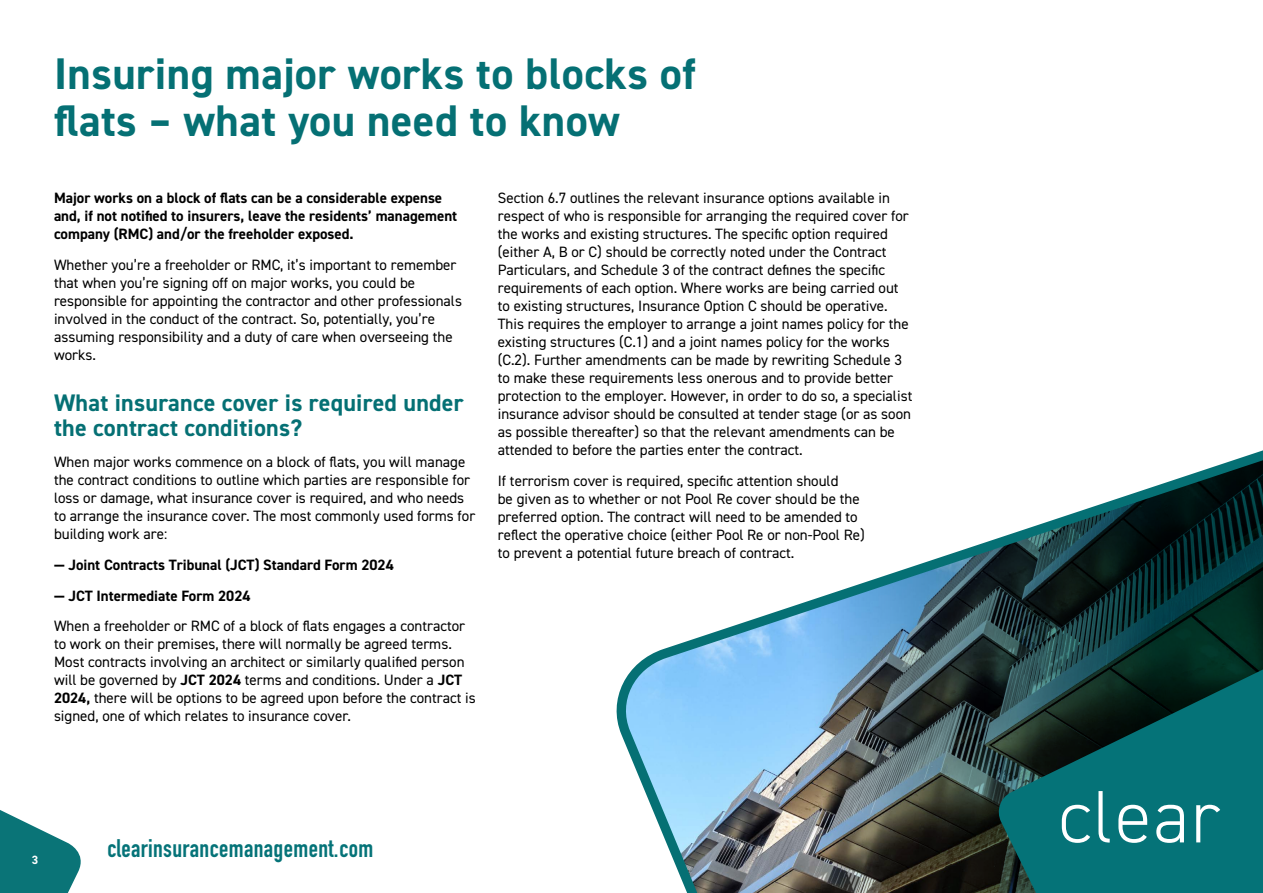
<style>
.page{position:relative;width:1263px;height:893px;background:#fff}
.page>*{position:absolute;margin:0;border:0;box-sizing:border-box;transform-origin:0 0}
.t1{font:700 44.4px/47.1px "DIN2014";letter-spacing:.01em;color:#057074}
.t2{font:700 25.05px "DIN Condensed";letter-spacing:.015em;color:#057378}
.t3{font:700 24px/25.5px "DIN2014";letter-spacing:.01em;color:#057074}
.t4{font:15px/18px "DIN2014";color:#000}
.t5{font:700 15px/18px "DIN2014";color:#000}
.t6{font:700 12px "DIN2014";color:#fff}
.s1{font-weight:700}
</style>
<div class="page">
<img style="left:616px;top:450px;width:647px;height:443px">
<svg style="left:0;top:810px;width:81px;height:83px"></svg>
<svg style="left:996px;top:657px;width:267px;height:236px;background:#0c595a"></svg>
<svg style="left:1062px;top:805px;width:28px;height:38px"></svg>
<svg style="left:1098px;top:791px;width:12px;height:51px"></svg>
<svg style="left:1118px;top:805px;width:29px;height:38px"></svg>
<svg style="left:1156px;top:805px;width:28px;height:38px"></svg>
<svg style="left:1196px;top:805px;width:24px;height:37px"></svg>
<h1 class="t1" style="left:54px;top:49px;width:643px">Insuring major works to blocks of flats – what you need to know</h1>
<p class="t5" style="left:54px;top:189px;width:405px">Major works on a block of flats can be a considerable expense and, if not notified to insurers, leave the residents’ management company (RMC) and/or the freeholder exposed.</p>
<p class="t4" style="left:54px;top:255px;width:410px">Whether you’re a freeholder or RMC, it’s important to remember that when you’re signing off on major works, you could be responsible for appointing the contractor and other professionals involved in the conduct of the contract. So, potentially, you’re assuming responsibility and a duty of care when overseeing the works.</p>
<h3 class="t3" style="left:54px;top:389px;width:411px">What insurance cover is required under the contract conditions?</h3>
<p class="t4" style="left:54px;top:453px;width:423px">When major works commence on a block of flats, you will manage the contract conditions to outline which parties are responsible for loss or damage, what insurance cover is required, and who needs to arrange the insurance cover. The most commonly used forms for building work are:</p>
<p class="t5" style="left:54px;top:555px;width:341px">— Joint Contracts Tribunal (JCT) Standard Form 2024</p>
<p class="t5" style="left:54px;top:586px;width:198px">— JCT Intermediate Form 2024</p>
<p class="t4" style="left:54px;top:617px;width:423px">When a freeholder or RMC of a block of flats engages a contractor to work on their premises, there will normally be agreed terms.<br>Most contracts involving an architect or similarly qualified person will be governed by <span class="s1">JCT 2024</span> terms and conditions. Under a <span class="s1">JCT 2024,</span> there will be options to be agreed upon before the contract is signed, one of which relates to insurance cover.</p>
<p class="t4" style="left:498px;top:189px;width:416px">Section 6.7 outlines the relevant insurance options available in respect of who is responsible for arranging the required cover for the works and existing structures. The specific option required (either A, B or C) should be correctly noted under the Contract Particulars, and Schedule 3 of the contract defines the specific requirements of each option. Where works are being carried out to existing structures, Insurance Option C should be operative.<br>This requires the employer to arrange a joint names policy for the existing structures (C.1) and a joint names policy for the works (C.2). Further amendments can be made by rewriting Schedule 3 to make these requirements less onerous and to provide better protection to the employer. However, in order to do so, a specialist insurance advisor should be consulted at tender stage (or as soon as possible thereafter) so that the relevant amendments can be attended to before the parties enter the contract.</p>
<p class="t4" style="left:498px;top:471px;width:368px">If terrorism cover is required, specific attention should<br>be given as to whether or not Pool Re cover should be the preferred option. The contract will need to be amended to reflect the operative choice (either Pool Re or non-Pool Re) to prevent a potential future breach of contract.</p>
<p class="t6" style="left:32px;top:852px;width:8px">3</p>
<h2 class="t2" style="left:107px;top:831px;width:268px">clearinsurancemanagement.com</h2>
</div>
